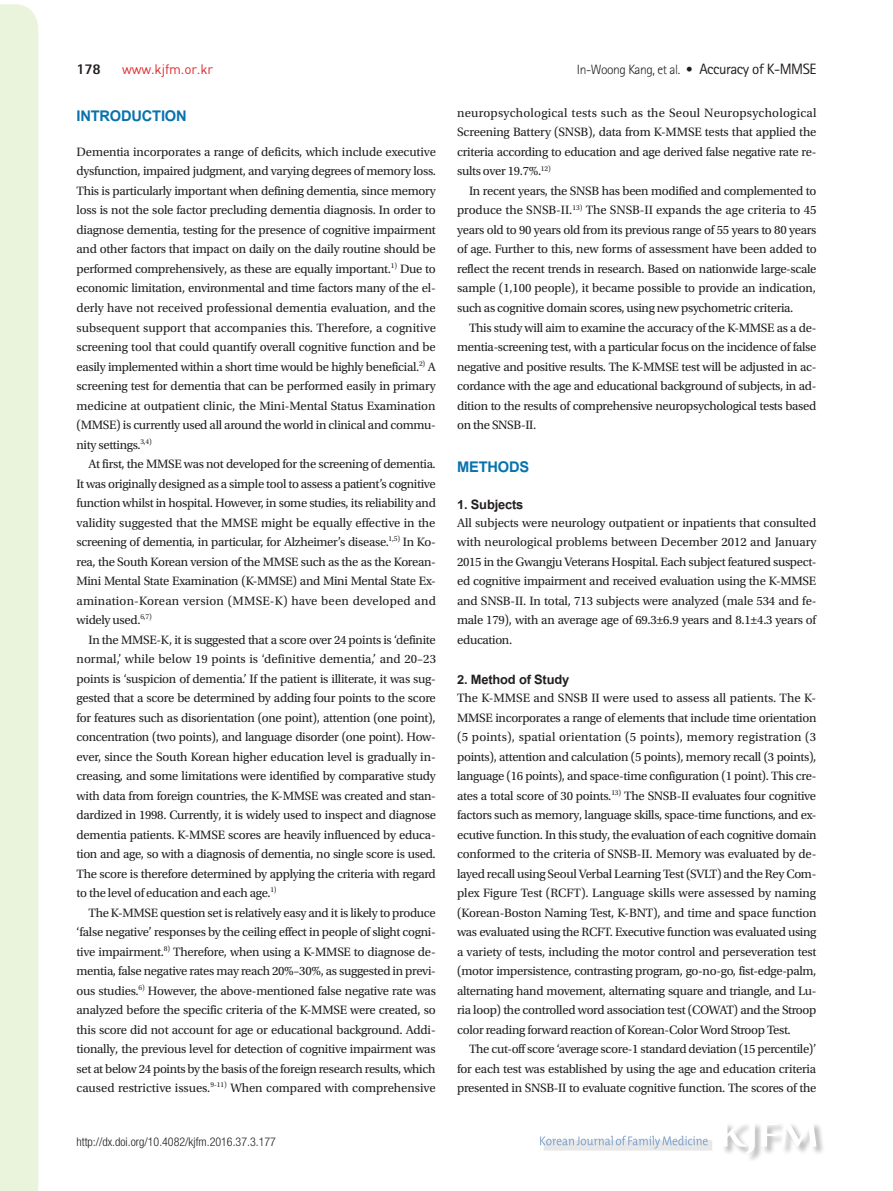
<style>
.page{position:relative;width:893px;height:1191px;background:#fff}
.page>*{position:absolute;margin:0;border:0;box-sizing:border-box;transform-origin:0 0}
.본문-대제목{font:700 20.4px "Utsaah";letter-spacing:-.01em;color:#0872ad}
.본문-중제목{font:700 18px "Utsaah";letter-spacing:-.01em;color:#231f20}
.t1{font:800 15px "Rotis Sans Serif Std";color:#231f20}
.하시라{font:300 13.5px "Rotis Sans Serif Std";letter-spacing:-.03em;color:#231f20}
.t2{font:13.5px "Dinreg";letter-spacing:-.01em;color:#e02a30}
.본문{font:12.75px/19.5px "Utopia Std";letter-spacing:-.025em;color:#231f20;text-align:justify}
.t3{font:300 condensed 12px "Helvetica Neue LT Std";color:#231f20}
.s1{font-weight:400;font-size:15px}
</style>
<div class="page">
<div style="left:0;top:4px;width:38px;height:1187px;background:#eaf3dc"></div>
<div style="left:721px;top:1122px;width:104px;height:40px;background:#231f20;opacity:.3"></div>
<svg style="left:722px;top:1122px;width:94px;height:32px"></svg>
<div style="left:544px;top:1140px;width:168px;height:10px;background:#e8e8e9"></div>
<svg style="left:540px;top:1135px;width:168px;height:13px"></svg>
<p class="t1" style="left:77px;top:60px;width:26px">178</p>
<p class="t2" style="left:122px;top:61px;width:93px">www.kjfm.or.kr</p>
<p class="하시라" style="left:577px;top:61px;width:241px">In-Woong Kang, et al. • <span class="s1">Accuracy of K-MMSE</span></p>
<p class="본문-대제목" style="left:77px;top:106px;width:112px">INTRODUCTION</p>
<p class="본문" style="left:77px;top:142px;width:361px">Dementia incorporates a range of deficits, which include executive dysfunction, impaired judgment, and varying degrees of memory loss.<br>This is particularly important when defining dementia, since memory loss is not the sole factor precluding dementia diagnosis. In order to diagnose dementia, testing for the presence of cognitive impairment and other factors that impact on daily on the daily routine should be performed comprehensively, as these are equally important.<sup>1)</sup> Due to economic limitation, environmental and time factors many of the el&shy;derly have not received professional dementia evaluation, and the subsequent support that accompanies this. Therefore, a cognitive screening tool that could quantify overall cognitive function and be easily implemented within a short time would be highly beneficial.<sup>2)</sup> A screening test for dementia that can be performed easily in primary medicine at outpatient clinic, the Mini-Mental Status Examination (MMSE) is currently used all around the world in clinical and commu&shy;nity settings.<sup>3,4)</sup></p>
<p class="본문" style="left:77px;top:454px;width:361px;text-indent:12px">At first, the MMSE was not developed for the screening of dementia.<br>It was originally designed as a simple tool to assess a patient’s cognitive function whilst in hospital. However, in some studies, its reliability and validity suggested that the MMSE might be equally effective in the screening of dementia, in particular, for Alzheimer’s disease.<sup>1,5)</sup> In Ko&shy;rea, the South Korean version of the MMSE such as the as the Korean-Mini Mental State Examination (K-MMSE) and Mini Mental State Ex&shy;amination-Korean version (MMSE-K) have been developed and widely used.<sup>6,7)</sup></p>
<p class="본문" style="left:77px;top:630px;width:361px;text-indent:12px">In the MMSE-K, it is suggested that a score over 24 points is ‘definite normal,’ while below 19 points is ‘definitive dementia,’ and 20–23 points is ‘suspicion of dementia.’ If the patient is illiterate, it was sug&shy;gested that a score be determined by adding four points to the score for features such as disorientation (one point), attention (one point), concentration (two points), and language disorder (one point). How&shy;ever, since the South Korean higher education level is gradually in&shy;creasing, and some limitations were identified by comparative study with data from foreign countries, the K-MMSE was created and stan&shy;dardized in 1998. Currently, it is widely used to inspect and diagnose dementia patients. K-MMSE scores are heavily influenced by educa&shy;tion and age, so with a diagnosis of dementia, no single score is used.<br>The score is therefore determined by applying the criteria with regard to the level of education and each age.<sup>1)</sup></p>
<p class="본문" style="left:77px;top:903px;width:361px;text-indent:12px">The K-MMSE question set is relatively easy and it is likely to produce ‘false negative’ responses by the ceiling effect in people of slight cogni&shy;tive impairment.<sup>8)</sup> Therefore, when using a K-MMSE to diagnose de&shy;mentia, false negative rates may reach 20%–30%, as suggested in previ&shy;ous studies.<sup>6)</sup> However, the above-mentioned false negative rate was analyzed before the specific criteria of the K-MMSE were created, so this score did not account for age or educational background. Addi&shy;tionally, the previous level for detection of cognitive impairment was set at below 24 points by the basis of the foreign research results, which caused restrictive issues.<sup>9-11)</sup> When compared with comprehensive</p>
<p class="t3" style="left:77px;top:1134px;width:201px">http://dx.doi.org/10.4082/kjfm.2016.37.3.177</p>
<p class="본문" style="left:457px;top:103px;width:361px">neuropsychological tests such as the Seoul Neuropsychological Screening Battery (SNSB), data from K-MMSE tests that applied the criteria according to education and age derived false negative rate re&shy;sults over 19.7%.<sup>12)</sup></p>
<p class="본문" style="left:457px;top:181px;width:361px;text-indent:12px">In recent years, the SNSB has been modified and complemented to produce the SNSB-II.<sup>13)</sup> The SNSB-II expands the age criteria to 45 years old to 90 years old from its previous range of 55 years to 80 years of age. Further to this, new forms of assessment have been added to reflect the recent trends in research. Based on nationwide large-scale sample (1,100 people), it became possible to provide an indication, such as cognitive domain scores, using new psychometric criteria.</p>
<p class="본문" style="left:457px;top:318px;width:361px;text-indent:12px">This study will aim to examine the accuracy of the K-MMSE as a de&shy;mentia-screening test, with a particular focus on the incidence of false negative and positive results. The K-MMSE test will be adjusted in ac&shy;cordance with the age and educational background of subjects, in ad&shy;dition to the results of comprehensive neuropsychological tests based on the SNSB-II.</p>
<p class="본문-대제목" style="left:457px;top:457px;width:74px">METHODS</p>
<p class="본문-중제목" style="left:457px;top:495px;width:68px">1. Subjects</p>
<p class="본문" style="left:457px;top:513px;width:361px">All subjects were neurology outpatient or inpatients that consulted with neurological problems between December 2012 and January 2015 in the Gwangju Veterans Hospital. Each subject featured suspect&shy;ed cognitive impairment and received evaluation using the K-MMSE and SNSB-II. In total, 713 subjects were analyzed (male 534 and fe&shy;male 179), with an average age of 69.3±6.9 years and 8.1±4.3 years of education.</p>
<p class="본문-중제목" style="left:457px;top:671px;width:114px">2. Method of Study</p>
<p class="본문" style="left:457px;top:688px;width:361px">The K-MMSE and SNSB II were used to assess all patients. The K-MMSE incorporates a range of elements that include time orientation (5 points), spatial orientation (5 points), memory registration (3 points), attention and calculation (5 points), memory recall (3 points), language (16 points), and space-time configuration (1 point). This cre&shy;ates a total score of 30 points.<sup>13)</sup> The SNSB-II evaluates four cognitive factors such as memory, language skills, space-time functions, and ex&shy;ecutive function. In this study, the evaluation of each cognitive domain conformed to the criteria of SNSB-II. Memory was evaluated by de&shy;layed recall using Seoul Verbal Learning Test (SVLT) and the Rey Com&shy;plex Figure Test (RCFT). Language skills were assessed by naming (Korean-Boston Naming Test, K-BNT), and time and space function was evaluated using the RCFT. Executive function was evaluated using a variety of tests, including the motor control and perseveration test (motor impersistence, contrasting program, go-no-go, fist-edge-palm, alternating hand movement, alternating square and triangle, and Lu&shy;ria loop) the controlled word association test (COWAT) and the Stroop color reading forward reaction of Korean-Color Word Stroop Test.</p>
<p class="본문" style="left:457px;top:1039px;width:361px;text-indent:12px">The cut-off score ‘average score-1 standard deviation (15 percentile)’ for each test was established by using the age and education criteria presented in SNSB-II to evaluate cognitive function. The scores of the</p>
</div>
